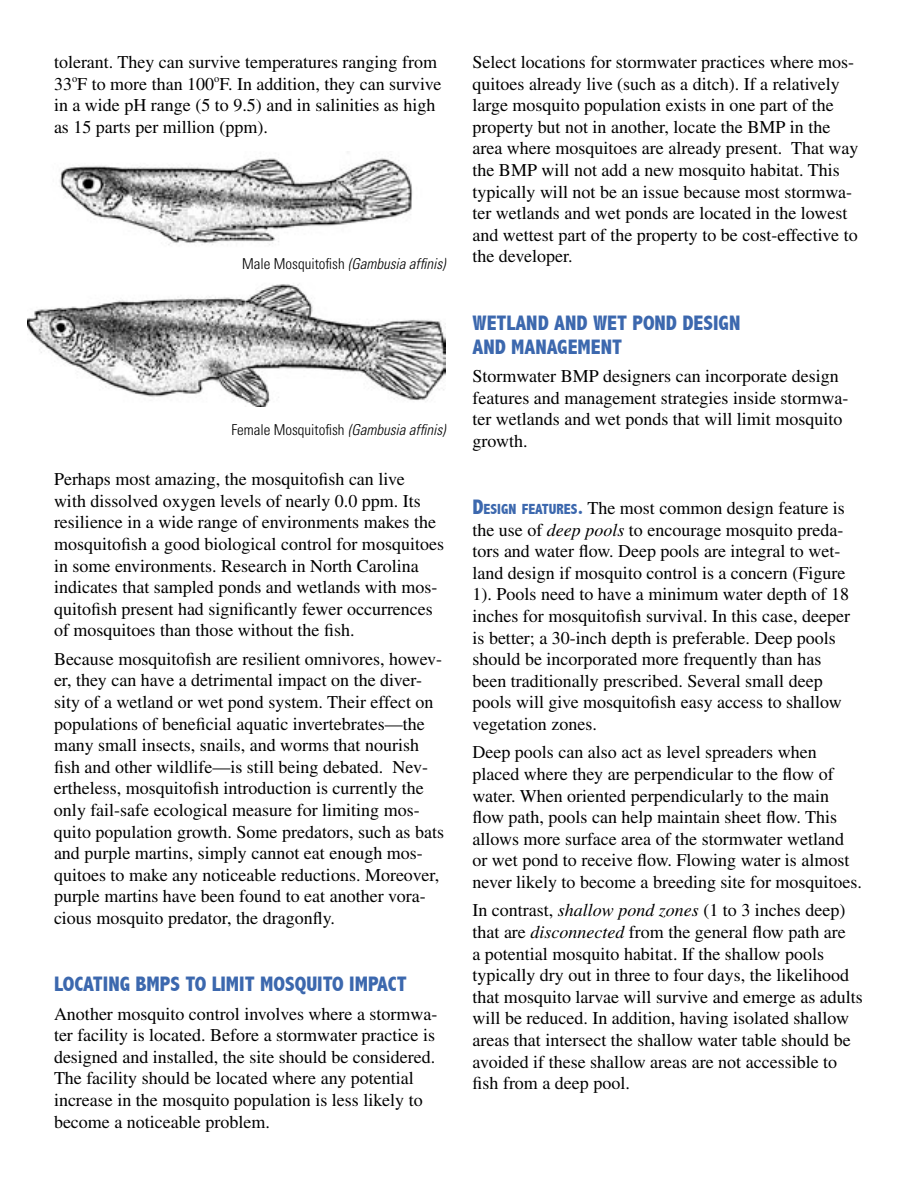
<style>
.page{position:relative;width:918px;height:1188px;background:#fff}
.page>*{position:absolute;margin:0;border:0;box-sizing:border-box;transform-origin:0 0}
.t1{font:800 condensed 21px/24px "Abadi";color:#3c68ae}
.t2{font:18px/21.6px "Times";color:#000}
.t3{font:300 condensed 15px "Univers";color:#000}
.t4{font:italic 300 condensed 15px "Univers";color:#000}
.s1{font-style:normal}
.s2{font-style:italic}
.s3{font-family:"Abadi";font-weight:800;font-stretch:condensed;font-size:21px;color:#3c68ae}
.s4{font-family:"Abadi";font-weight:800;font-stretch:condensed;font-size:14.7px;color:#3c68ae}
</style>
<div class="page">
<img style="left:27px;top:158px;width:419px;height:249px">
<p class="t2" style="left:54px;top:51px;width:389px">tolerant. They can survive temperatures ranging from 33<sup>o</sup>F to more than 100<sup>o</sup>F. In addition, they can survive in a wide pH range (5 to 9.5) and in salinities as high as 15 parts per million (ppm).</p>
<p class="t4" style="left:242px;top:255px;width:205px"><span class="s1">Male Mosquitofish</span> (Gambusia affinis)</p>
<p class="t3" style="left:231px;top:421px;width:216px">Female Mosquitofish <span class="s2">(Gambusia affinis)</span></p>
<p class="t2" style="left:54px;top:468px;width:392px">Perhaps most amazing, the mosquitofish can live<br>with dissolved oxygen levels of nearly 0.0 ppm. Its resilience in a wide range of environments makes the mosquitofish a good biological control for mosquitoes in some environments. Research in North Carolina indicates that sampled ponds and wetlands with mos&shy;quitofish present had significantly fewer occurrences of mosquitoes than those without the fish.</p>
<p class="t2" style="left:54px;top:648px;width:392px">Because mosquitofish are resilient omnivores, howev&shy;er, they can have a detrimental impact on the diver&shy;sity of a wetland or wet pond system. Their effect on populations of beneficial aquatic invertebrates—the many small insects, snails, and worms that nourish fish and other wildlife—is still being debated. Nev&shy;ertheless, mosquitofish introduction is currently the only fail-safe ecological measure for limiting mos&shy;quito population growth. Some predators, such as bats and purple martins, simply cannot eat enough mos&shy;quitoes to make any noticeable reductions. Moreover, purple martins have been found to eat another vora&shy;cious mosquito predator, the dragonfly.</p>
<p class="t1" style="left:54px;top:972px;width:354px">LOCATING BMPS TO LIMIT MOSQUITO IMPACT</p>
<p class="t2" style="left:54px;top:1003px;width:385px">Another mosquito control involves where a stormwa&shy;ter facility is located. Before a stormwater practice is designed and installed, the site should be considered.<br>The facility should be located where any potential increase in the mosquito population is less likely to become a noticeable problem.</p>
<p class="t2" style="left:472px;top:51px;width:387px">Select locations for stormwater practices where mos&shy;quitoes already live (such as a ditch). If a relatively large mosquito population exists in one part of the property but not in another, locate the BMP in the area where mosquitoes are already present. That way the BMP will not add a new mosquito habitat. This typically will not be an issue because most stormwa&shy;ter wetlands and wet ponds are located in the lowest and wettest part of the property to be cost-effective to the developer.</p>
<p class="t1" style="left:472px;top:311px;width:269px">WETLAND AND WET POND DESIGN<br>AND MANAGEMENT</p>
<p class="t2" style="left:472px;top:365px;width:377px">Stormwater BMP designers can incorporate design features and management strategies inside stormwa&shy;ter wetlands and wet ponds that will limit mosquito growth.</p>
<p class="t2" style="left:472px;top:497px;width:379px"><span class="s3">D</span><span class="s4">ESIGN FEATURES</span><span class="s3">.</span> The most common design feature is the use of <span class="s2">deep pools</span> to encourage mosquito preda&shy;tors and water flow. Deep pools are integral to wet&shy;land design if mosquito control is a concern (Figure 1). Pools need to have a minimum water depth of 18 inches for mosquitofish survival. In this case, deeper is better; a 30-inch depth is preferable. Deep pools should be incorporated more frequently than has been traditionally prescribed. Several small deep pools will give mosquitofish easy access to shallow vegetation zones.</p>
<p class="t2" style="left:473px;top:741px;width:391px">Deep pools can also act as level spreaders when placed where they are perpendicular to the flow of water. When oriented perpendicularly to the main flow path, pools can help maintain sheet flow. This allows more surface area of the stormwater wetland or wet pond to receive flow. Flowing water is almost never likely to become a breeding site for mosquitoes.</p>
<p class="t2" style="left:472px;top:899px;width:392px">In contrast, <span class="s2">shallow pond zones</span> (1 to 3 inches deep) that are <span class="s2">disconnected</span> from the general flow path are<br>a potential mosquito habitat. If the shallow pools typically dry out in three to four days, the likelihood that mosquito larvae will survive and emerge as adults will be reduced. In addition, having isolated shallow areas that intersect the shallow water table should be avoided if these shallow areas are not accessible to fish from a deep pool.</p>
</div>
